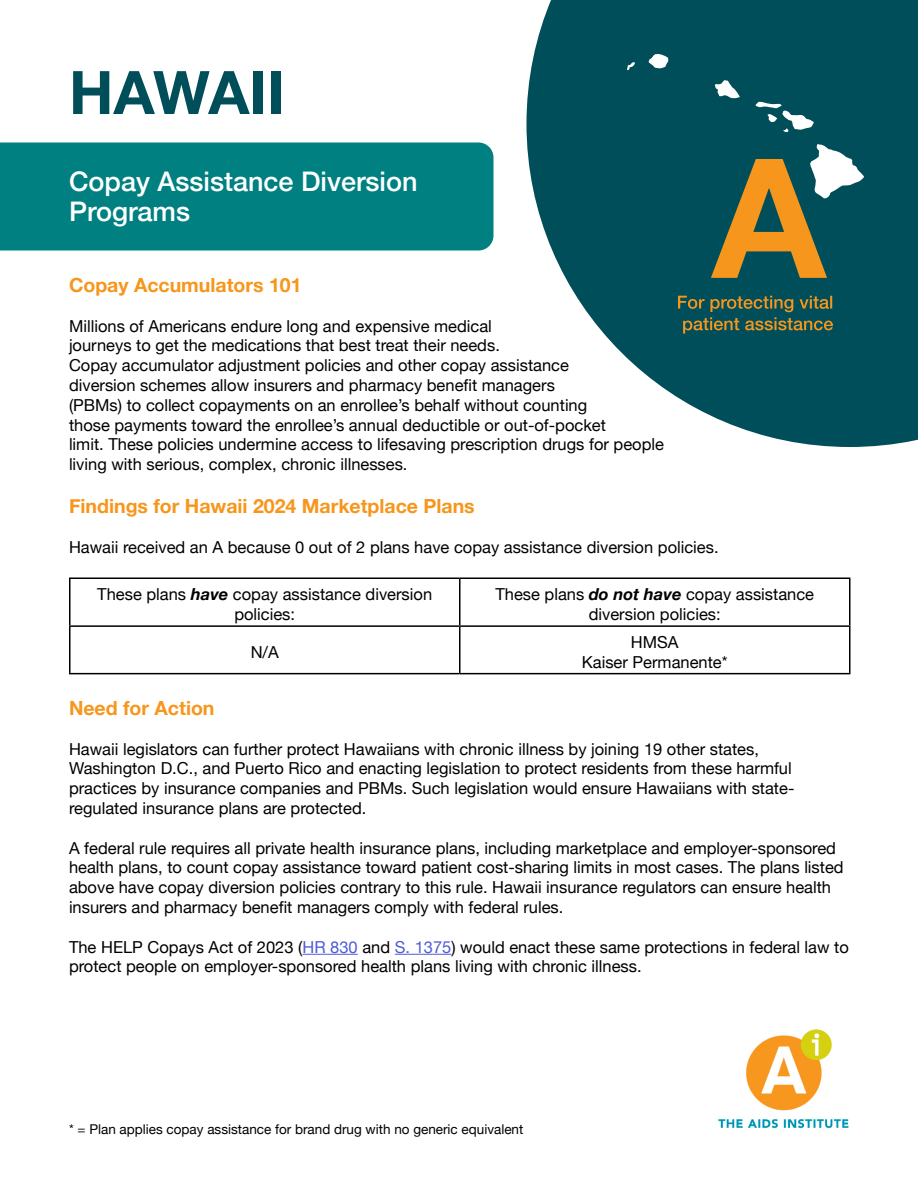
<style>
.page{position:relative;width:918px;height:1188px;background:#fff}
.page>*{position:absolute;margin:0;border:0;box-sizing:border-box;transform-origin:0 0}
.t1{font:700 60px "Helvetica Neue";color:#004e59}
.t2{font:500 27px/30px "Helvetica Neue";color:#fff}
.t3{font:700 19.5px "Helvetica Neue";color:#f7961c}
.t4{font:16.5px/19.8px "Helvetica Neue";color:#000}
.t5{font:13.5px "Helvetica Neue";color:#000}
.s1{font-weight:700;font-style:italic}
.s2{color:#4f5cd6}
</style>
<div class="page">
<div style="left:0;top:142px;width:494px;height:108px;background:#008080"></div>
<svg style="left:526px;top:0;width:392px;height:447px;fill:#004e59"></svg>
<hr style="left:302px;top:954px;width:56px;height:1px;background:#4f5cd6">
<hr style="left:395px;top:954px;width:56px;height:1px;background:#4f5cd6">
<img style="left:718px;top:1029px;width:131px;height:100px">
<hr style="left:69px;top:578px;width:391px;height:1px;background:#000">
<hr style="left:69px;top:579px;width:1px;height:46px;background:#000">
<hr style="left:460px;top:578px;width:390px;height:1px;background:#000">
<hr style="left:459px;top:579px;width:1px;height:46px;background:#000">
<hr style="left:849px;top:579px;width:1px;height:46px;background:#000">
<hr style="left:69px;top:625px;width:391px;height:2px;background:#000">
<hr style="left:69px;top:627px;width:1px;height:46px;background:#000">
<hr style="left:460px;top:625px;width:390px;height:2px;background:#000">
<hr style="left:459px;top:627px;width:1px;height:46px;background:#000">
<hr style="left:849px;top:627px;width:1px;height:46px;background:#000">
<hr style="left:69px;top:673px;width:391px;height:1px;background:#000">
<hr style="left:460px;top:673px;width:390px;height:1px;background:#000">
<svg style="left:678px;top:296px;width:155px;height:38px;background:#3b5f4a"></svg>
<svg style="left:627px;top:53px;width:238px;height:225px;background:#295f59"></svg>
<p class="t1" style="left:69px;top:46px;width:217px">HAWAII</p>
<p class="t2" style="left:69px;top:164px;width:350px">Copay Assistance Diversion<br>Programs</p>
<p class="t3" style="left:69px;top:270px;width:234px">Copay Accumulators 101</p>
<p class="t4" style="left:69px;top:317px;width:597px">Millions of Americans endure long and expensive medical<br>journeys to get the medications that best treat their needs.<br>Copay accumulator adjustment policies and other copay assistance<br>diversion schemes allow insurers and pharmacy benefit managers<br>(PBMs) to collect copayments on an enrollee’s behalf without counting<br>those payments toward the enrollee’s annual deductible or out-of-pocket<br>limit. These policies undermine access to lifesaving prescription drugs for people living with serious, complex, chronic illnesses.</p>
<p class="t3" style="left:69px;top:491px;width:407px">Findings for Hawaii 2024 Marketplace Plans</p>
<p class="t4" style="left:69px;top:538px;width:651px">Hawaii received an A because 0 out of 2 plans have copay assistance diversion policies.</p>
<p class="t4" style="left:97px;top:586px;width:336px;text-align:center">These plans <span class="s1">have</span> copay assistance diversion policies:</p>
<p class="t4" style="left:495px;top:586px;width:320px;text-align:center">These plans <span class="s1">do not have</span> copay assistance diversion policies:</p>
<p class="t4" style="left:251px;top:643px;width:30px">N/A</p>
<p class="t4" style="left:631px;top:633px;width:49px">HMSA</p>
<p class="t4" style="left:582px;top:653px;width:147px">Kaiser Permanente*</p>
<p class="t3" style="left:69px;top:693px;width:147px">Need for Action</p>
<p class="t4" style="left:69px;top:740px;width:727px">Hawaii legislators can further protect Hawaiians with chronic illness by joining 19 other states, Washington D.C., and Puerto Rico and enacting legislation to protect residents from these harmful practices by insurance companies and PBMs. Such legislation would ensure Hawaiians with state&shy;regulated insurance plans are protected.</p>
<p class="t4" style="left:69px;top:839px;width:776px">A federal rule requires all private health insurance plans, including marketplace and employer-sponsored health plans, to count copay assistance toward patient cost-sharing limits in most cases. The plans listed above have copay diversion policies contrary to this rule. Hawaii insurance regulators can ensure health insurers and pharmacy benefit managers comply with federal rules.</p>
<p class="t4" style="left:69px;top:938px;width:781px">The HELP Copays Act of 2023 (<span class="s2">HR 830</span> and <span class="s2">S. 1375</span>) would enact these same protections in federal law to protect people on employer-sponsored health plans living with chronic illness.</p>
<p class="t5" style="left:69px;top:1119px;width:456px">* = Plan applies copay assistance for brand drug with no generic equivalent</p>
</div>
